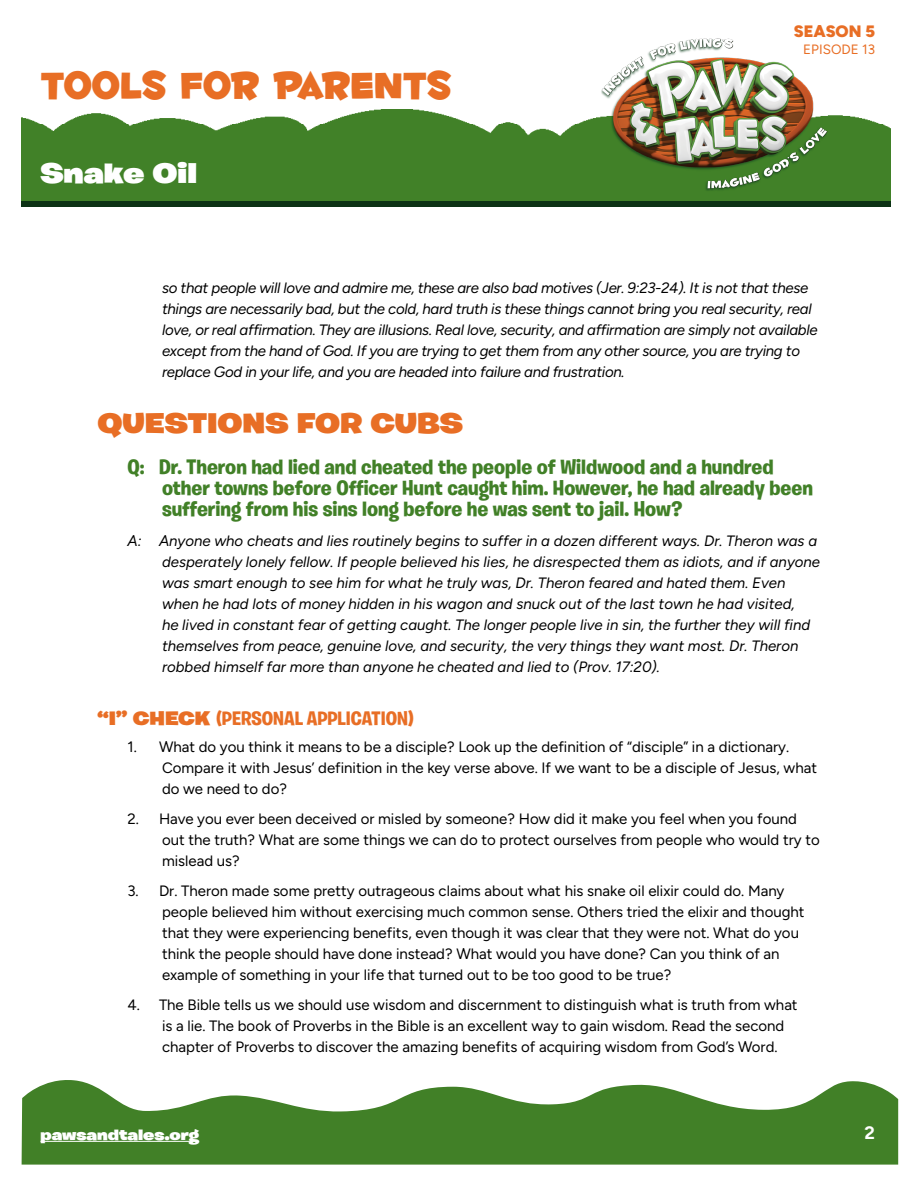
<style>
.page{position:relative;width:918px;height:1188px;background:#fff}
.page>*{position:absolute;margin:0;border:0;box-sizing:border-box;transform-origin:0 0}
.t1{font:45px "Fontdinerdotcom Huggable";color:#e86e25}
.t2{font:900 28.5px "Burbank Big Wide";color:#e86e25}
.t3{font:900 28.5px "Burbank Big Wide";color:#fff}
.t4{font:700 21px/21px "Burbank Big";color:#418027}
.t5{font:700 19.5px "Burbank Big";color:#e86e25}
.t6{font:300 18px "Figtree";color:#fff}
.t7{font:300 16.5px "Figtree";color:#e86e25}
.t8{font:300 15px/21px "Figtree";color:#000}
.t9{font:italic 300 15px/21px "Figtree";color:#000}
.t10{font:italic 300 15px/21px "Figtree";letter-spacing:-.02em;color:#000}
.t11{font:900 15px "Burbank Big Wide";color:#fff}
.t12{font:300 13.5px "Figtree";color:#e86e25}
.s1{font-family:"Burbank Big Wide";font-weight:900}
</style>
<div class="page">
<img style="left:22px;top:110px;width:869px;height:92px">
<img style="left:598px;top:38px;width:234px;height:154px">
<div style="left:22px;top:202px;width:869px;height:5px;background:#0c3215"></div>
<svg style="left:22px;top:1080px;width:876px;height:85px;fill:#418027"></svg>
<hr style="left:40px;top:1141px;width:159px;height:1px;background:#fff">
<h1 class="t1" style="left:40px;top:58px;width:412px">TOOLS FOR PARENTS</h1>
<h2 class="t3" style="left:40px;top:155px;width:158px">Snake Oil</h2>
<p class="t7" style="left:794px;top:22px;width:83px">SEASON 5</p>
<p class="t12" style="left:803px;top:41px;width:73px">EPISODE 13</p>
<p class="t10" style="left:162px;top:277px;width:657px">so that people will love and admire me, these are also bad motives (Jer. 9:23-24). It is not that these things are necessarily bad, but the cold, hard truth is these things cannot bring you real security, real love, or real affirmation. They are illusions. Real love, security, and affirmation are simply not available except from the hand of God. If you are trying to get them from any other source, you are trying to replace God in your life, and you are headed into failure and frustration.</p>
<h2 class="t2" style="left:98px;top:405px;width:367px">QUESTIONS FOR CUBS</h2>
<h3 class="t4" style="left:162px;top:457px;width:652px;text-indent:-35px">Q: Dr. Theron had lied and cheated the people of Wildwood and a hundred other towns before Officer Hunt caught him. However, he had already been suffering from his sins long before he was sent to jail. How?</h3>
<p class="t9" style="left:162px;top:531px;width:660px;text-indent:-34px">A: Anyone who cheats and lies routinely begins to suffer in a dozen different ways. Dr. Theron was a desperately lonely fellow. If people believed his lies, he disrespected them as idiots, and if anyone was smart enough to see him for what he truly was, Dr. Theron feared and hated them. Even when he had lots of money hidden in his wagon and snuck out of the last town he had visited,<br>he lived in constant fear of getting caught. The longer people live in sin, the further they will find themselves from peace, genuine love, and security, the very things they want most. Dr. Theron robbed himself far more than anyone he cheated and lied to (Prov. 17:20).</p>
<h3 class="t5" style="left:98px;top:706px;width:318px"><span class="s1">“I” CHECK</span> (PERSONAL APPLICATION)</h3>
<p class="t8" style="left:162px;top:736px;width:657px;text-indent:-34px">1. What do you think it means to be a disciple? Look up the definition of “disciple” in a dictionary.<br>Compare it with Jesus’ definition in the key verse above. If we want to be a disciple of Jesus, what do we need to do?</p>
<p class="t8" style="left:162px;top:808px;width:659px;text-indent:-34px">2. Have you ever been deceived or misled by someone? How did it make you feel when you found out the truth? What are some things we can do to protect ourselves from people who would try to mislead us?</p>
<p class="t8" style="left:162px;top:880px;width:644px;text-indent:-34px">3. Dr. Theron made some pretty outrageous claims about what his snake oil elixir could do. Many people believed him without exercising much common sense. Others tried the elixir and thought that they were experiencing benefits, even though it was clear that they were not. What do you think the people should have done instead? What would you have done? Can you think of an example of something in your life that turned out to be too good to be true?</p>
<p class="t8" style="left:162px;top:994px;width:637px;text-indent:-34px">4. The Bible tells us we should use wisdom and discernment to distinguish what is truth from what is a lie. The book of Proverbs in the Bible is an excellent way to gain wisdom. Read the second chapter of Proverbs to discover the amazing benefits of acquiring wisdom from God’s Word.</p>
<p class="t11" style="left:40px;top:1125px;width:160px">pawsandtales.org</p>
<p class="t6" style="left:865px;top:1123px;width:12px">2</p>
</div>
